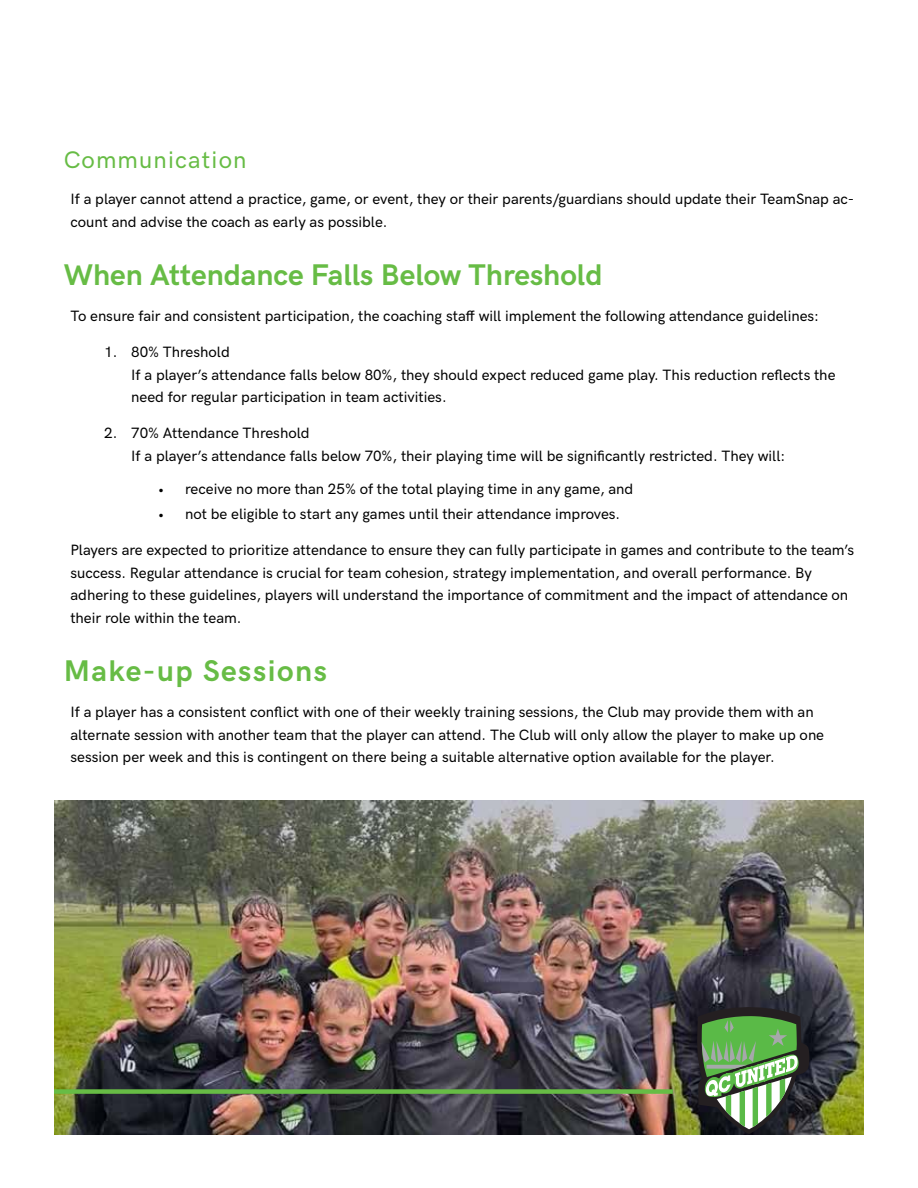
<style>
.page{position:relative;width:918px;height:1188px;background:#fff}
.page>*{position:absolute;margin:0;border:0;box-sizing:border-box;transform-origin:0 0}
.t1{font:700 30px "HK Grotesk";color:#67bc45}
.t2{font:700 30px "HK Grotesk";letter-spacing:.05em;color:#67bc45}
.t3{font:500 24px "HK Grotesk";letter-spacing:.05em;color:#67bc45}
.t4{font:500 15px/22.5px "HK Grotesk";color:#000}
</style>
<div class="page">
<img style="left:54px;top:800px;width:810px;height:334px">
<img style="left:696px;top:877px;width:114px;height:257px">
<div style="left:54px;top:1089px;width:619px;height:5px;background:#67bc45"></div>
<h2 class="t3" style="left:64px;top:142px;width:184px">Communication</h2>
<p class="t4" style="left:70px;top:186px;width:785px">If a player cannot attend a practice, game, or event, they or their parents/guardians should update their TeamSnap ac&shy;count and advise the coach as early as possible.</p>
<h1 class="t1" style="left:64px;top:252px;width:540px">When Attendance Falls Below Threshold</h1>
<p class="t4" style="left:70px;top:303px;width:750px">To ensure fair and consistent participation, the coaching staff will implement the following attendance guidelines:</p>
<p class="t4" style="left:131px;top:339px;width:706px;text-indent:-27px">1. 80% Threshold<br>If a player’s attendance falls below 80%, they should expect reduced game play. This reduction reflects the need for regular participation in team activities.</p>
<p class="t4" style="left:131px;top:420px;width:656px;text-indent:-27px">2. 70% Attendance Threshold<br>If a player’s attendance falls below 70%, their playing time will be significantly restricted. They will:</p>
<p class="t4" style="left:158px;top:476px;width:477px">• receive no more than 25% of the total playing time in any game, and</p>
<p class="t4" style="left:158px;top:501px;width:464px">• not be eligible to start any games until their attendance improves.</p>
<p class="t4" style="left:70px;top:537px;width:785px">Players are expected to prioritize attendance to ensure they can fully participate in games and contribute to the team’s success. Regular attendance is crucial for team cohesion, strategy implementation, and overall performance. By adhering to these guidelines, players will understand the importance of commitment and the impact of attendance on their role within the team.</p>
<h1 class="t2" style="left:64px;top:648px;width:265px">Make-up Sessions</h1>
<p class="t4" style="left:70px;top:699px;width:755px">If a player has a consistent conflict with one of their weekly training sessions, the Club may provide them with an alternate session with another team that the player can attend. The Club will only allow the player to make up one session per week and this is contingent on there being a suitable alternative option available for the player.</p>
</div>
